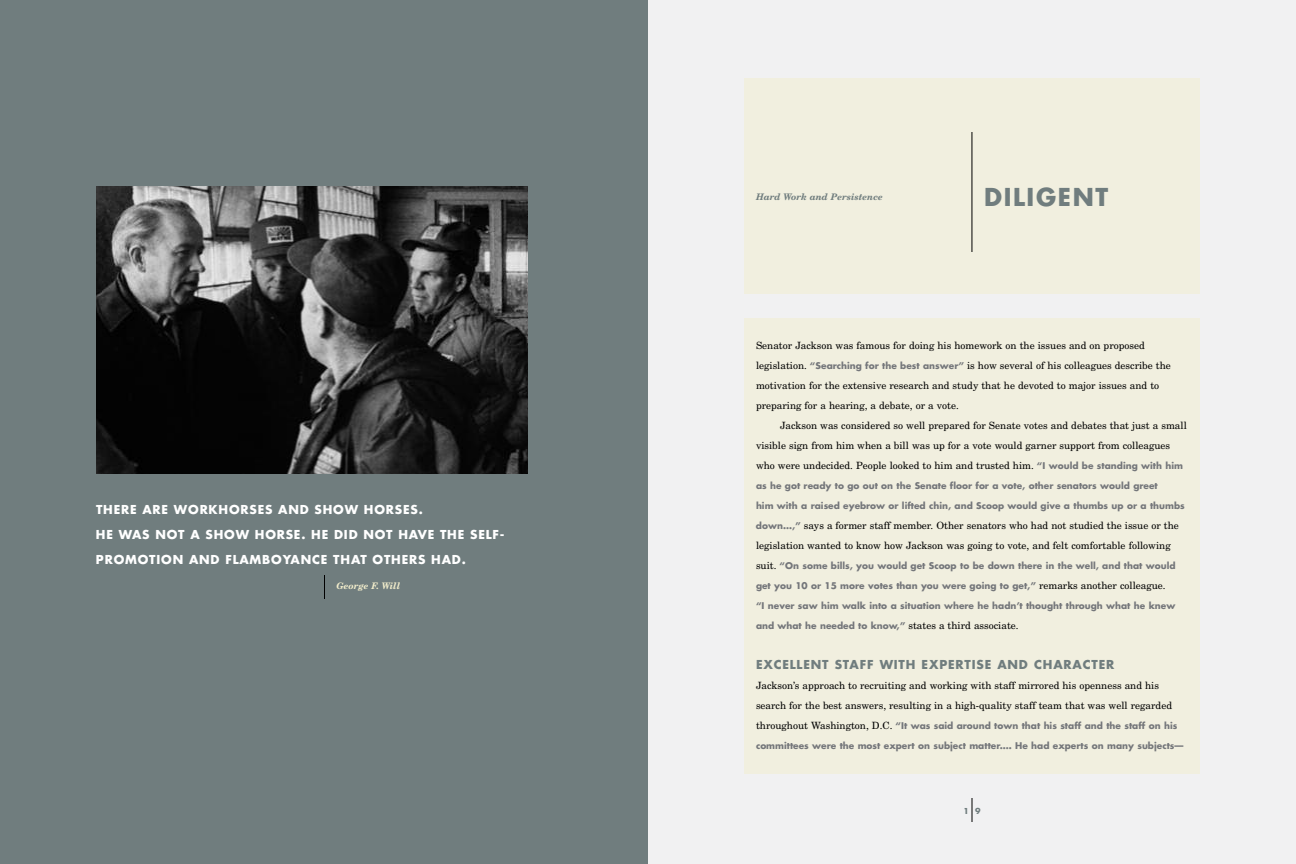
<style>
.page{position:relative;width:1296px;height:864px;background:#fff}
.page>*{position:absolute;margin:0;border:0;box-sizing:border-box;transform-origin:0 0}
.t1{font:700 24px "Futura";letter-spacing:.07em;color:#707d7e}
.t2{font:700 12px/25px "Futura";letter-spacing:.07em;color:#fff}
.t3{font:700 12px "Futura";letter-spacing:.07em;color:#707d7e}
.t4{font:10px/20px "New Century Schlbk";color:#000}
.t5{font:700 9px "Futura";color:#74767a}
.t6{font:italic 700 9px "New Century Schlbk";color:#707d7e}
.t7{font:italic 700 9px "New Century Schlbk";color:#f1eccb}
.t8{font:700 8px "Futura";color:#707d7e}
.s1{font-family:"Futura";font-weight:700;font-size:9px;color:#74767a}
.s2{font-family:"New Century Schlbk";font-weight:400;font-size:10px;color:#000}
</style>
<div class="page">
<div style="left:648px;top:0;width:648px;height:864px;background:#f1f1f2"></div>
<div style="left:744px;top:78px;width:456px;height:216px;background:#f1efdf"></div>
<div style="left:744px;top:318px;width:456px;height:456px;background:#f1efdf"></div>
<svg style="left:972px;top:798px;width:1px;height:24px"></svg>
<div style="left:0;top:0;width:648px;height:864px;background:#707d7e"></div>
<img style="left:96px;top:186px;width:432px;height:288px">
<svg style="left:324px;top:575px;width:1px;height:24px"></svg>
<hr style="left:972px;top:132px;width:1px;height:120px;background:#000">
<p class="t2" style="left:96px;top:498px;width:410px">THERE ARE WORKHORSES AND SHOW HORSES.<br>HE WAS NOT A SHOW HORSE. HE DID NOT HAVE THE SELF-<br>PROMOTION AND FLAMBOYANCE THAT OTHERS HAD.</p>
<p class="t7" style="left:336px;top:582px;width:65px">George F. Will</p>
<p class="t6" style="left:756px;top:194px;width:128px">Hard Work and Persistence</p>
<h1 class="t1" style="left:984px;top:186px;width:126px">DILIGENT</h1>
<p class="t4" style="left:756px;top:336px;width:416px">Senator Jackson was famous for doing his homework on the issues and on proposed legislation. <span class="s1">“Searching for the best answer”</span> is how several of his colleagues describe the motivation for the extensive research and study that he devoted to major issues and to preparing for a hearing, a debate, or a vote.</p>
<p class="t4" style="left:756px;top:416px;width:432px;text-indent:24px">Jackson was considered so well prepared for Senate votes and debates that just a small visible sign from him when a bill was up for a vote would garner support from colleagues who were undecided. People looked to him and trusted him. <span class="s1">“I would be standing with him</span></p>
<p class="t5" style="left:756px;top:482px;width:403px">as he got ready to go out on the Senate floor for a vote, other senators would greet</p>
<p class="t5" style="left:756px;top:502px;width:430px">him with a raised eyebrow or lifted chin, and Scoop would give a thumbs up or a thumbs</p>
<p class="t4" style="left:756px;top:516px;width:424px"><span class="s1">down…,”</span> says a former staff member. Other senators who had not studied the issue or the legislation wanted to know how Jackson was going to vote, and felt comfortable following</p>
<p class="t5" style="left:756px;top:562px;width:421px"><span class="s2">suit.</span> “On some bills, you would get Scoop to be down there in the well, and that would</p>
<p class="t5" style="left:756px;top:582px;width:411px">get you 10 or 15 more votes than you were going to get,” <span class="s2">remarks another colleague.</span></p>
<p class="t5" style="left:756px;top:602px;width:421px">“I never saw him walk into a situation where he hadn’t thought through what he knew</p>
<p class="t5" style="left:756px;top:622px;width:264px">and what he needed to know,” <span class="s2">states a third associate.</span></p>
<p class="t3" style="left:756px;top:659px;width:360px">EXCELLENT STAFF WITH EXPERTISE AND CHARACTER</p>
<p class="t4" style="left:756px;top:676px;width:418px">Jackson’s approach to recruiting and working with staff mirrored his openness and his search for the best answers, resulting in a high-quality staff team that was well regarded</p>
<p class="t5" style="left:756px;top:722px;width:423px"><span class="s2">throughout Washington, D.C.</span> “It was said around town that his staff and the staff on his</p>
<p class="t5" style="left:756px;top:742px;width:429px">committees were the most expert on subject matter.… He had experts on many subjects—</p>
<p class="t8" style="left:964px;top:807px;width:18px">1 9</p>
</div>
